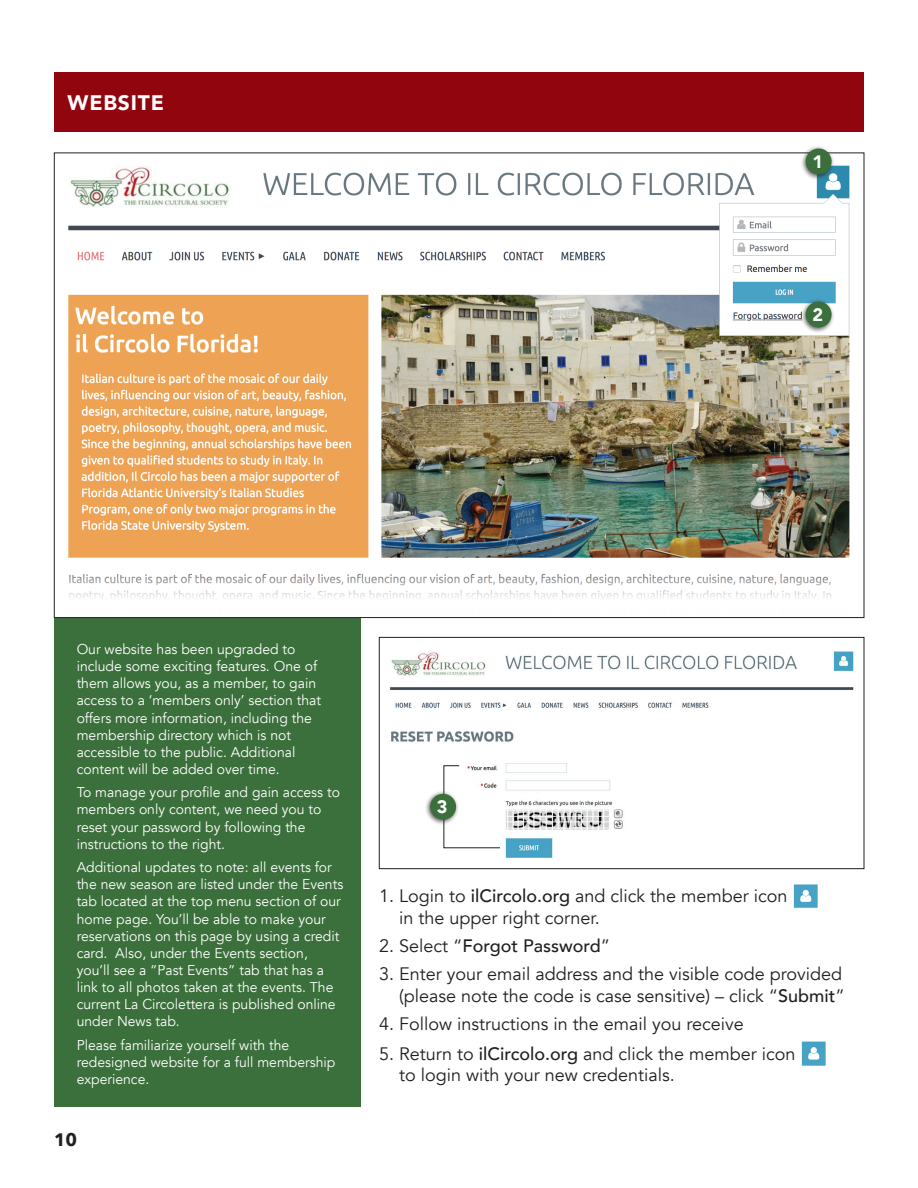
<style>
.page{position:relative;width:918px;height:1188px;background:#fff}
.page>*{position:absolute;margin:0;border:0;box-sizing:border-box;transform-origin:0 0}
.t1{font:900 21px "Avenir";letter-spacing:.04em;color:#fff}
.t2{font:18px/21.6px "Avenir";color:#231f20}
.t3{font:500 18px "Avenir";color:#231f20}
.t4{font:900 18px "Avenir";color:#fff}
.t5{font:700 18px "Avenir Next";color:#231f20}
.t6{font:14.25px/17.1px "Avenir";color:#fff}
.s1{font-weight:500}
.s2{font-weight:400}
</style>
<div class="page">
<div style="left:54px;top:431px;width:307px;height:676px;background:#3b6f3b"></div>
<div style="left:54px;top:73px;width:810px;height:59px;background:#91060e"></div>
<img style="left:379px;top:640px;width:485px;height:222px">
<img style="left:793px;top:884px;width:25px;height:24px">
<img style="left:801px;top:1041px;width:25px;height:25px">
<svg style="left:443px;top:765px;width:58px;height:84px"></svg>
<div style="left:425px;top:791px;width:35px;height:34px;background:#231f20;opacity:.75"></div>
<div style="left:430px;top:794px;width:26px;height:26px;background:#3b6f3b;border-radius:50%"></div>
<img style="left:54px;top:153px;width:810px;height:465px">
<div style="left:800px;top:146px;width:35px;height:34px;background:#231f20;opacity:.75"></div>
<div style="left:806px;top:149px;width:26px;height:25px;background:#3b6f3b;border-radius:50%"></div>
<div style="left:800px;top:299px;width:35px;height:34px;background:#231f20;opacity:.75"></div>
<div style="left:806px;top:302px;width:26px;height:25px;background:#3b6f3b;border-radius:50%"></div>
<h1 class="t1" style="left:68px;top:85px;width:98px">WEBSITE</h1>
<p class="t4" style="left:812px;top:146px;width:12px">1</p>
<p class="t4" style="left:812px;top:299px;width:12px">2</p>
<p class="t6" style="left:77px;top:641px;width:246px">Our website has been upgraded to include some exciting features. One of them allows you, as a member, to gain access to a ‘members only’ section that offers more information, including the membership directory which is not accessible to the public. Additional content will be added over time.</p>
<p class="t6" style="left:77px;top:784px;width:265px">To manage your profile and gain access to members only content, we need you to reset your password by following the instructions to the right.</p>
<p class="t6" style="left:77px;top:859px;width:268px">Additional updates to note: all events for the new season are listed under the Events tab located at the top menu section of our home page. You’ll be able to make your reservations on this page by using a credit card. Also, under the Events section, you’ll see a “Past Events” tab that has a link to all photos taken at the events. The current La Circolettera is published online under News tab.</p>
<p class="t6" style="left:77px;top:1037px;width:260px">Please familiarize yourself with the redesigned website for a full membership experience.</p>
<p class="t5" style="left:54px;top:1124px;width:25px">10</p>
<p class="t4" style="left:437px;top:792px;width:12px">3</p>
<p class="t2" style="left:399px;top:886px;width:390px;text-indent:-20px">1. Login to <span class="s1">ilCircolo.org</span> and click the member icon in the upper right corner.</p>
<p class="t3" style="left:379px;top:930px;width:233px"><span class="s2">2. Select “</span>Forgot Password<span class="s2">”</span></p>
<p class="t2" style="left:379px;top:963px;width:467px;text-align:right">3. Enter your email address and the visible code provided (please note the code is case sensitive) – click “<span class="s1">Submit</span>”</p>
<p class="t2" style="left:379px;top:1013px;width:366px">4. Follow instructions in the email you receive</p>
<p class="t2" style="left:399px;top:1043px;width:398px;text-indent:-20px">5. Return to <span class="s1">ilCircolo.org</span> and click the member icon to login with your new credentials.</p>
</div>
